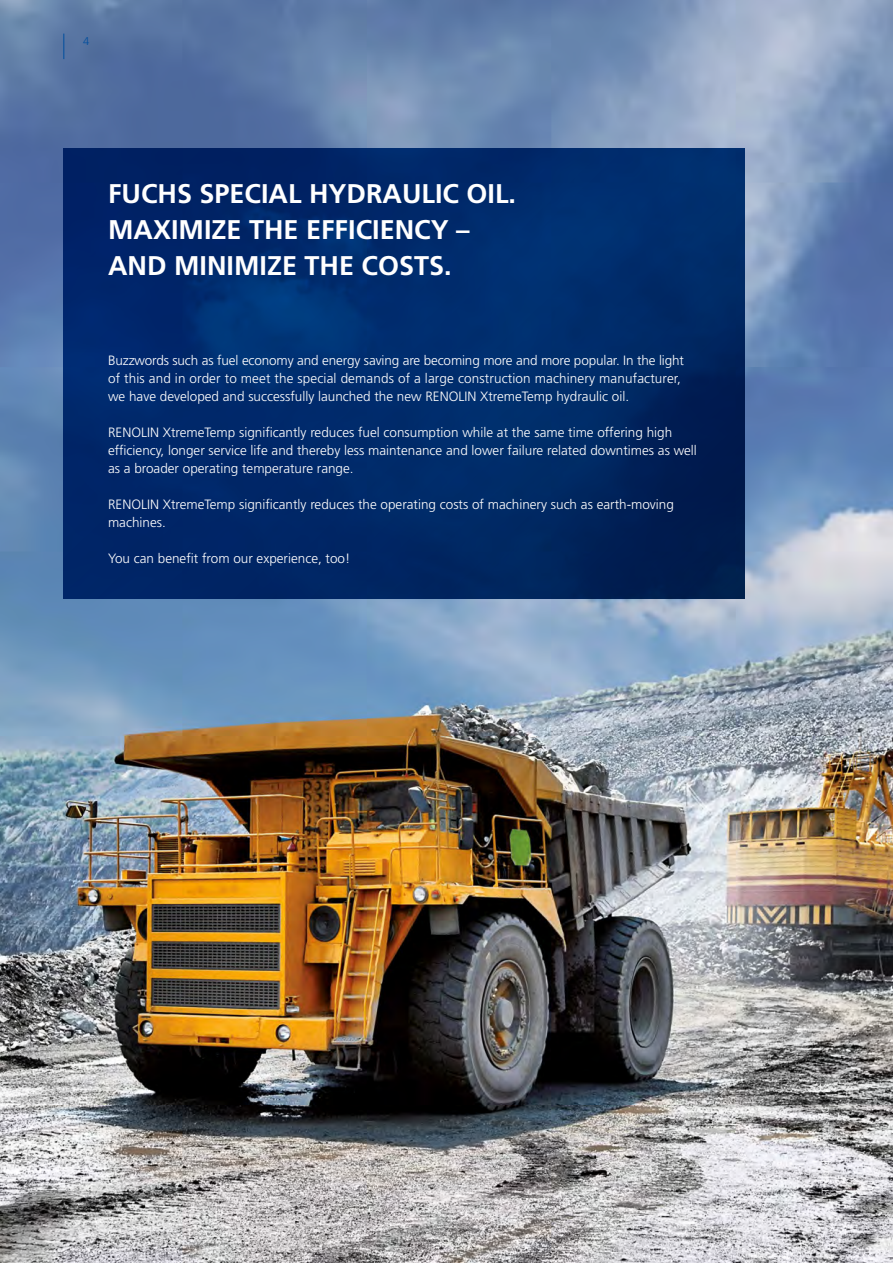
<style>
.page{position:relative;width:893px;height:1263px;background:#fff}
.page>*{position:absolute;margin:0;border:0;box-sizing:border-box;transform-origin:0 0}
.t1{font:700 27px/36px "Frutiger LT Std";color:#fff}
.t2{font:300 13.5px/18px "Frutiger LT Std";color:#fff}
.t3{font:300 11.25px "Frutiger LT Std";color:#004e9e}
.t4{font:300 9.75px "Frutiger LT Std";color:#fff}
</style>
<div class="page">
<img style="left:0;top:0;width:893px;height:1263px">
<svg style="left:64px;top:149px;width:680px;height:450px;background:#002867"></svg>
<svg style="left:63px;top:34px;width:1px;height:25px"></svg>
<p class="t3" style="left:83px;top:34px;width:8px">4</p>
<h1 class="t1" style="left:108px;top:176px;width:410px">FUCHS SPECIAL HYDRAULIC OIL.<br>MAXIMIZE THE EFFICIENCY –<br>AND MINIMIZE THE COSTS.</h1>
<p class="t2" style="left:108px;top:351px;width:577px">Buzzwords such as fuel economy and energy saving are becoming more and more popular. In the light of this and in order to meet the special demands of a large construction machinery manufacturer, we have developed and successfully launched the new RENOLIN XtremeTemp hydraulic oil.</p>
<p class="t2" style="left:108px;top:423px;width:590px">RENOLIN XtremeTemp significantly reduces fuel consumption while at the same time offering high efficiency, longer service life and thereby less maintenance and lower failure related downtimes as well as a broader operating temperature range.</p>
<p class="t2" style="left:108px;top:495px;width:567px">RENOLIN XtremeTemp significantly reduces the operating costs of machinery such as earth-moving machines.</p>
<p class="t2" style="left:108px;top:549px;width:244px">You can benefit from our experience, too!</p>
<p class="t4" style="left:820px;top:1193px;width:89px;rotate:-90deg">Titelbild: Siemens AG</p>
</div>
